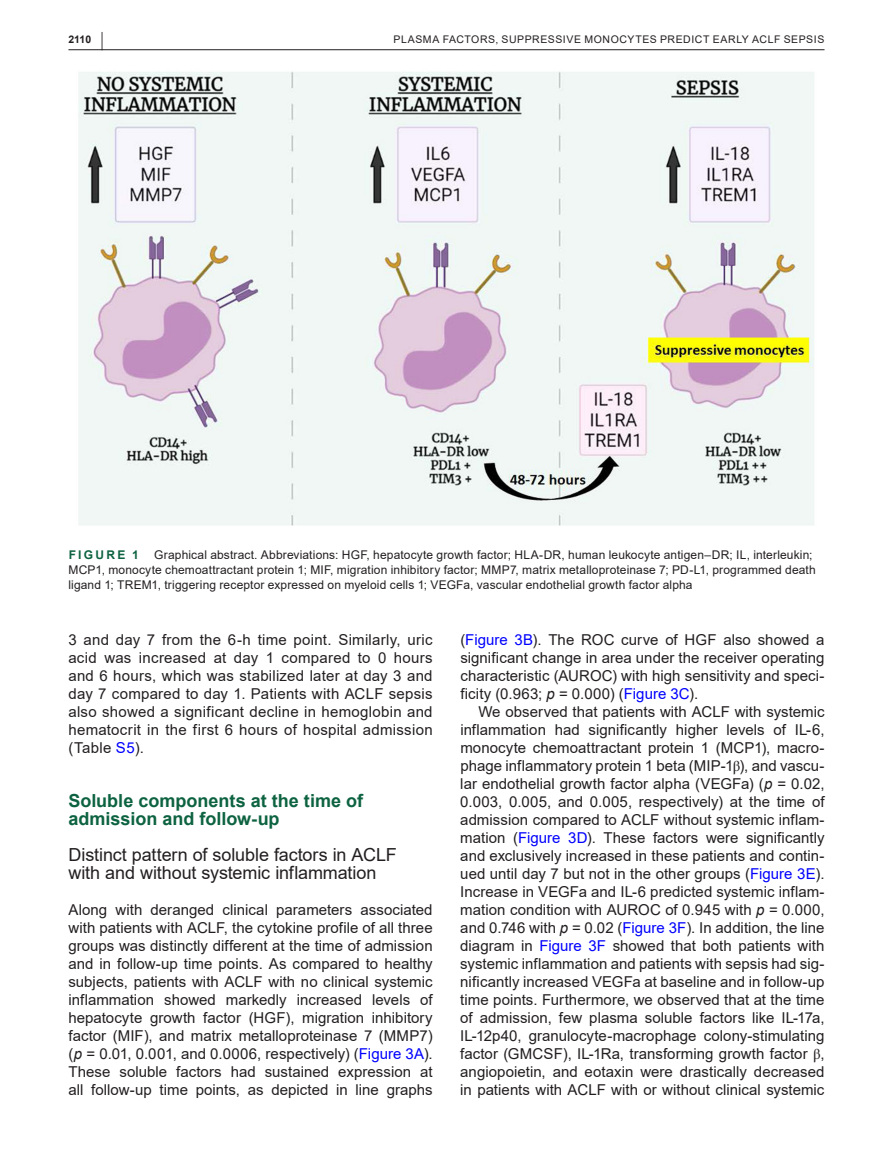
<style>
.page{position:relative;width:893px;height:1174px;background:#fff}
.page>*{position:absolute;margin:0;border:0;box-sizing:border-box;transform-origin:0 0}
.t1{font:18px/18px "Arial";letter-spacing:-.005em;color:#231f20}
.t2{font:700 18px/18px "Arial";color:#0d6341}
.t3{font:15px/18px "Arial";letter-spacing:.005em;color:#231f20;text-align:justify}
.t4{font:12px/15px "Arial";letter-spacing:.01em;color:#231f20}
.t5{font:700 12px "Arial";letter-spacing:.19em;color:#0d6341}
.t6{font:10.5px "Arial";letter-spacing:.055em;color:#231f20}
.t7{font:700 10.5px "Arial";color:#231f20}
.s1{font-size:19.5px}
.s2{color:#00f}
.s3{font-style:italic}
.s4{font-family:"STIX"}
</style>
<div class="page">
<hr style="left:68px;top:49px;width:756px;height:1px;background:#231f20">
<img style="left:78px;top:71px;width:736px;height:455px">
<p class="t7" style="left:68px;top:32px;width:36px">2110 <span class="s1">|</span></p>
<p class="t6" style="left:394px;top:32px;width:432px">PLASMA FACTORS, SUPPRESSIVE MONOCYTES PREDICT EARLY ACLF SEPSIS</p>
<p class="t4" style="left:68px;top:547px;width:749px;text-indent:86px">Graphical abstract. Abbreviations: HGF, hepatocyte growth factor; HLA-DR, human leukocyte antigen–DR; IL, interleukin;<br>MCP1, monocyte chemoattractant protein 1; MIF, migration inhibitory factor; MMP7, matrix metalloproteinase 7; PD-L1, programmed death ligand 1; TREM1, triggering receptor expressed on myeloid cells 1; VEGFa, vascular endothelial growth factor alpha</p>
<p class="t5" style="left:69px;top:546px;width:72px">FIGURE 1</p>
<p class="t3" style="left:68px;top:631px;width:366px">3 and day 7 from the 6-h time point. Similarly, uric acid was increased at day 1 compared to 0 hours and 6 hours, which was stabilized later at day 3 and day 7 compared to day 1. Patients with ACLF sepsis also showed a significant decline in hemoglobin and hematocrit in the first 6 hours of hospital admission (Table <span class="s2">S5</span>).</p>
<p class="t2" style="left:68px;top:792px;width:296px">Soluble components at the time of admission and follow-up</p>
<p class="t1" style="left:68px;top:846px;width:330px">Distinct pattern of soluble factors in ACLF with and without systemic inflammation</p>
<p class="t3" style="left:68px;top:901px;width:366px">Along with deranged clinical parameters associated with patients with ACLF, the cytokine profile of all three groups was distinctly different at the time of admission and in follow-up time points. As compared to healthy subjects, patients with ACLF with no clinical systemic inflammation showed markedly increased levels of hepatocyte growth factor (HGF), migration inhibitory factor (MIF), and matrix metalloproteinase 7 (MMP7) (<span class="s3">p</span> = 0.01, 0.001, and 0.0006, respectively) (<span class="s2">Figure 3A</span>).<br>These soluble factors had sustained expression at all follow-up time points, as depicted in line graphs</p>
<p class="t3" style="left:460px;top:631px;width:366px">(<span class="s2">Figure 3B</span>). The ROC curve of HGF also showed a significant change in area under the receiver operating characteristic (AUROC) with high sensitivity and speci&shy;ficity (0.963; <span class="s3">p</span> = 0.000) (<span class="s2">Figure 3C</span>).</p>
<p class="t3" style="left:460px;top:703px;width:366px;text-indent:18px">We observed that patients with ACLF with systemic inflammation had significantly higher levels of IL-6, monocyte chemoattractant protein 1 (MCP1), macro&shy;phage inflammatory protein 1 beta (MIP-1<span class="s4">β</span>), and vascu&shy;lar endothelial growth factor alpha (VEGFa) (<span class="s3">p</span> = 0.02, 0.003, 0.005, and 0.005, respectively) at the time of admission compared to ACLF without systemic inflam&shy;mation (<span class="s2">Figure 3D</span>). These factors were significantly and exclusively increased in these patients and contin&shy;ued until day 7 but not in the other groups (<span class="s2">Figure 3E</span>).<br>Increase in VEGFa and IL-6 predicted systemic inflam&shy;mation condition with AUROC of 0.945 with <span class="s3">p</span> = 0.000, and 0.746 with <span class="s3">p</span> = 0.02 (<span class="s2">Figure 3F</span>). In addition, the line diagram in <span class="s2">Figure 3F</span> showed that both patients with systemic inflammation and patients with sepsis had sig&shy;nificantly increased VEGFa at baseline and in follow-up time points. Furthermore, we observed that at the time of admission, few plasma soluble factors like IL-17a, IL-12p40, granulocyte-macrophage colony-stimulating factor (GMCSF), IL-1Ra, transforming growth factor <span class="s4">β</span>, angiopoietin, and eotaxin were drastically decreased in patients with ACLF with or without clinical systemic</p>
</div>
